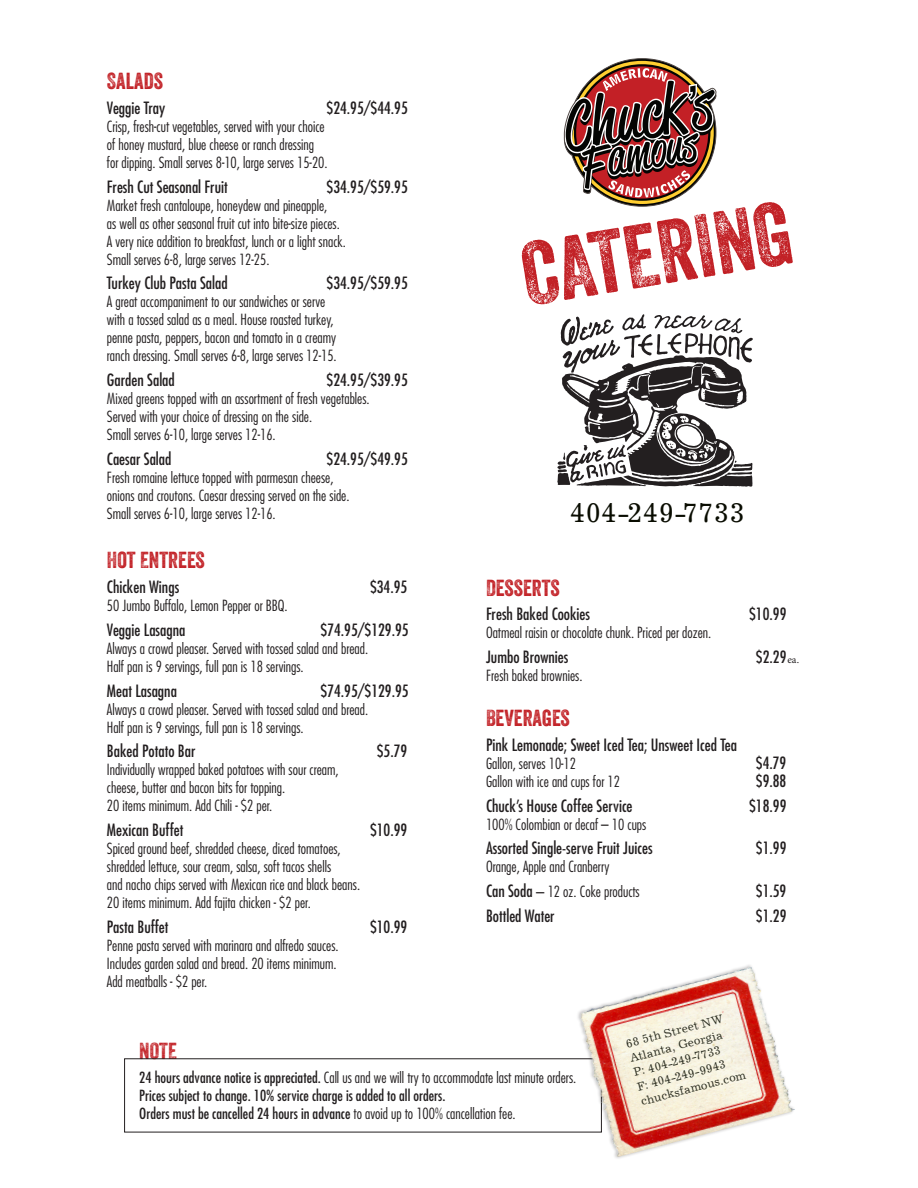
<style>
.page{position:relative;width:918px;height:1188px;background:#fff}
.page>*{position:absolute;margin:0;border:0;box-sizing:border-box;transform-origin:0 0}
.t1{font:86.85px "Veneer Two";color:#c22126}
.t2{font:27px "Exemplary";letter-spacing:.02em;color:#090c00}
.Menu{font:22.5px "Veneer Two";color:#c22126}
.t3{font:condensed 16.5px "Futura";color:#231f20}
.t4{font:300 condensed 15px/18px "Futura";color:#231f20}
.t5{font:condensed 15px/18px "Futura";color:#231f20}
.t6{font:11.55px/14.9px "Exemplary";color:#090c00}
.t7{font:10.65px "Minion Pro";color:#231f20}
.s1{font-weight:400;font-size:16.5px}
.s2{font-weight:400}
.s3{font-weight:300}
</style>
<div class="page">
<img style="left:572px;top:965px;width:223px;height:194px">
<svg style="left:564px;top:58px;width:152px;height:148px"></svg>
<svg style="left:557px;top:314px;width:196px;height:173px"></svg>
<p class="Menu" style="left:107px;top:67px;width:58px">SALADS</p>
<p class="t3" style="left:107px;top:97px;width:60px">Veggie Tray</p>
<p class="t3" style="left:327px;top:97px;width:83px">$24.95/$44.95</p>
<p class="t4" style="left:107px;top:117px;width:222px">Crisp, fresh-cut vegetables, served with your choice of honey mustard, blue cheese or ranch dressing for dipping. Small serves 8-10, large serves 15-20.</p>
<p class="t3" style="left:107px;top:176px;width:122px">Fresh Cut Seasonal Fruit</p>
<p class="t3" style="left:327px;top:176px;width:83px">$34.95/$59.95</p>
<p class="t4" style="left:107px;top:196px;width:240px">Market fresh cantaloupe, honeydew and pineapple,<br>as well as other seasonal fruit cut into bite-size pieces.<br>A very nice addition to breakfast, lunch or a light snack.<br>Small serves 6-8, large serves 12-25.</p>
<p class="t3" style="left:107px;top:273px;width:122px">Turkey Club Pasta Salad</p>
<p class="t3" style="left:327px;top:273px;width:83px">$34.95/$59.95</p>
<p class="t4" style="left:107px;top:292px;width:231px">A great accompaniment to our sandwiches or serve with a tossed salad as a meal. House roasted turkey, penne pasta, peppers, bacon and tomato in a creamy ranch dressing. Small serves 6-8, large serves 12-15.</p>
<p class="t3" style="left:107px;top:370px;width:69px">Garden Salad</p>
<p class="t3" style="left:327px;top:370px;width:83px">$24.95/$39.95</p>
<p class="t4" style="left:107px;top:389px;width:264px">Mixed greens topped with an assortment of fresh vegetables.<br>Served with your choice of dressing on the side.<br>Small serves 6-10, large serves 12-16.</p>
<p class="t3" style="left:107px;top:448px;width:66px">Caesar Salad</p>
<p class="t3" style="left:327px;top:448px;width:83px">$24.95/$49.95</p>
<p class="t4" style="left:107px;top:468px;width:244px">Fresh romaine lettuce topped with parmesan cheese, onions and croutons. Caesar dressing served on the side.<br>Small serves 6-10, large serves 12-16.</p>
<p class="Menu" style="left:107px;top:546px;width:99px">HOT ENTREES</p>
<p class="t3" style="left:107px;top:577px;width:74px">Chicken Wings</p>
<p class="t3" style="left:370px;top:577px;width:39px">$34.95</p>
<p class="t4" style="left:107px;top:596px;width:182px">50 Jumbo Buffalo, Lemon Pepper or BBQ.</p>
<p class="t3" style="left:107px;top:619px;width:80px">Veggie Lasagna</p>
<p class="t3" style="left:321px;top:619px;width:90px">$74.95/$129.95</p>
<p class="t4" style="left:107px;top:639px;width:263px">Always a crowd pleaser. Served with tossed salad and bread.<br>Half pan is 9 servings, full pan is 18 servings.</p>
<p class="t3" style="left:107px;top:680px;width:72px">Meat Lasagna</p>
<p class="t3" style="left:321px;top:680px;width:90px">$74.95/$129.95</p>
<p class="t4" style="left:107px;top:700px;width:263px">Always a crowd pleaser. Served with tossed salad and bread.<br>Half pan is 9 servings, full pan is 18 servings.</p>
<p class="t3" style="left:107px;top:741px;width:90px">Baked Potato Bar</p>
<p class="t3" style="left:377px;top:741px;width:32px">$5.79</p>
<p class="t4" style="left:107px;top:760px;width:233px">Individually wrapped baked potatoes with sour cream, cheese, butter and bacon bits for topping.<br>20 items minimum. Add Chili - $2 per.</p>
<p class="t3" style="left:107px;top:820px;width:78px">Mexican Buffet</p>
<p class="t3" style="left:370px;top:820px;width:39px">$10.99</p>
<p class="t4" style="left:107px;top:839px;width:255px">Spiced ground beef, shredded cheese, diced tomatoes, shredded lettuce, sour cream, salsa, soft tacos shells<br>and nacho chips served with Mexican rice and black beans.<br>20 items minimum. Add fajita chicken - $2 per.</p>
<p class="t3" style="left:107px;top:916px;width:63px">Pasta Buffet</p>
<p class="t3" style="left:370px;top:916px;width:39px">$10.99</p>
<p class="t4" style="left:107px;top:936px;width:233px">Penne pasta served with marinara and alfredo sauces.<br>Includes garden salad and bread. 20 items minimum.</p>
<p class="t4" style="left:107px;top:972px;width:102px">Add meatballs - $2 per.</p>
<p class="t1" style="left:514px;top:222px;width:274px;rotate:-9deg">CATERING</p>
<p class="t2" style="left:570px;top:496px;width:176px">404-249-7733</p>
<p class="Menu" style="left:486px;top:574px;width:75px">DESSERTS</p>
<p class="t3" style="left:486px;top:604px;width:106px">Fresh Baked Cookies</p>
<p class="t3" style="left:749px;top:604px;width:39px">$10.99</p>
<p class="t4" style="left:486px;top:623px;width:227px">Oatmeal raisin or chocolate chunk. Priced per dozen.</p>
<p class="t3" style="left:486px;top:647px;width:84px">Jumbo Brownies</p>
<p class="t3" style="left:756px;top:647px;width:32px">$2.29</p>
<p class="t4" style="left:486px;top:666px;width:98px">Fresh baked brownies.</p>
<p class="Menu" style="left:486px;top:704px;width:85px">BEVERAGES</p>
<p class="t3" style="left:486px;top:734px;width:253px">Pink Lemonade; Sweet Iced Tea; Unsweet Iced Tea</p>
<p class="t4" style="left:486px;top:754px;width:92px">Gallon, serves 10-12</p>
<p class="t3" style="left:756px;top:752px;width:32px">$4.79</p>
<p class="t4" style="left:486px;top:772px;width:136px">Gallon with ice and cups for 12</p>
<p class="t3" style="left:756px;top:770px;width:32px">$9.88</p>
<p class="t3" style="left:486px;top:795px;width:148px">Chuck’s House Coffee Service</p>
<p class="t3" style="left:749px;top:795px;width:39px">$18.99</p>
<p class="t4" style="left:486px;top:815px;width:162px">100% Colombian or decaf – 10 cups</p>
<p class="t3" style="left:486px;top:838px;width:168px">Assorted Single-serve Fruit Juices</p>
<p class="t3" style="left:756px;top:838px;width:32px">$1.99</p>
<p class="t4" style="left:486px;top:857px;width:125px">Orange, Apple and Cranberry</p>
<p class="t4" style="left:486px;top:882px;width:155px"><span class="s1">Can Soda –</span> 12 oz. Coke products</p>
<p class="t3" style="left:756px;top:881px;width:32px">$1.59</p>
<p class="t3" style="left:486px;top:905px;width:70px">Bottled Water</p>
<p class="t3" style="left:756px;top:905px;width:32px">$1.29</p>
<p class="t7" style="left:787px;top:653px;width:13px">ea.</p>
<p class="Menu" style="left:139px;top:1037px;width:39px">NOTE</p>
<p class="t4" style="left:139px;top:1068px;width:438px"><span class="s2">24 hours advance notice is appreciated.</span> Call us and we will try to accommodate last minute orders.</p>
<p class="t5" style="left:139px;top:1086px;width:378px">Prices subject to change. 10% service charge is added to all orders.<br>Orders must be cancelled 24 hours in advance <span class="s3">to avoid up to 100% cancellation fee.</span></p>
<p class="t6" style="left:624px;top:1037px;width:109px;rotate:-15deg">68 5th Street NW<br>Atlanta, Georgia<br>P: 404-249-7733<br>F: 404-249-9943 chucksfamous.com</p>
</div>
